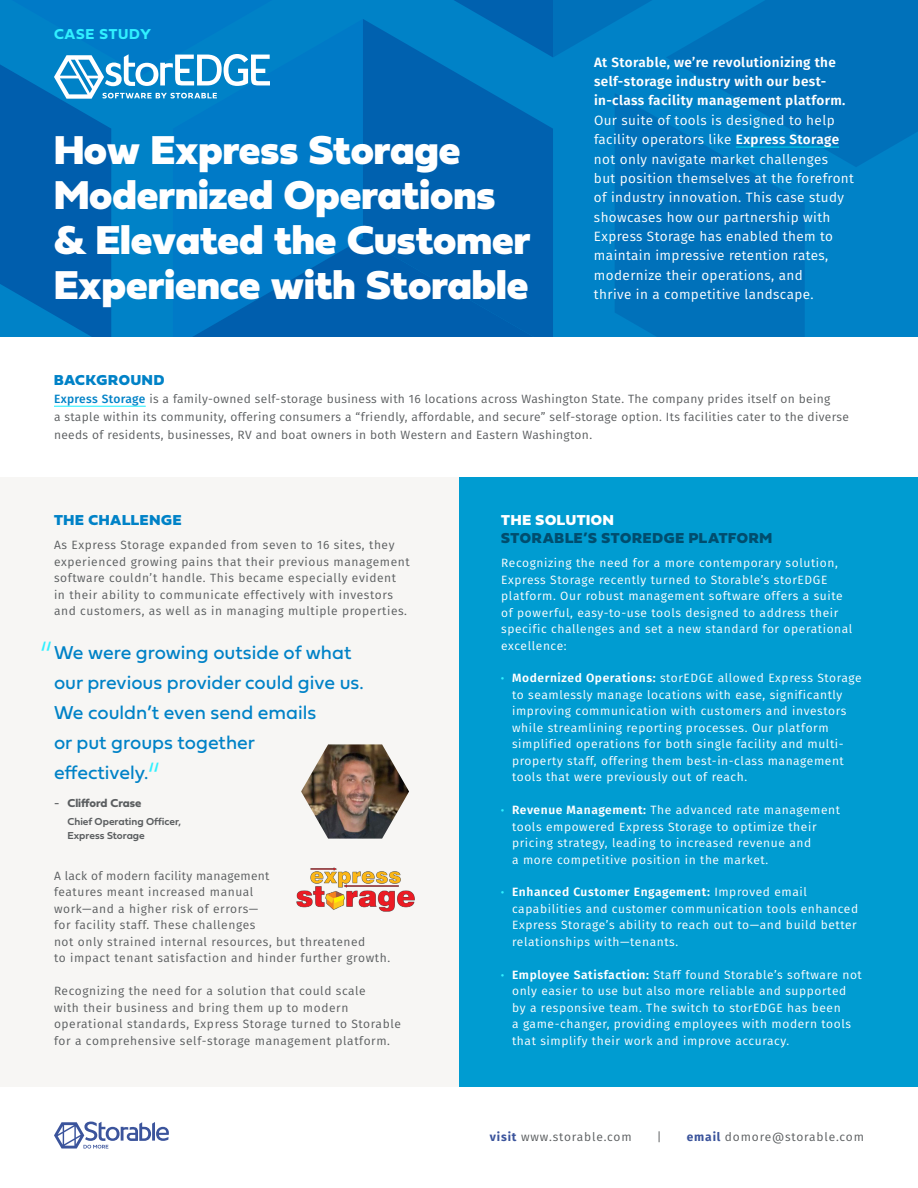
<style>
.page{position:relative;width:918px;height:1188px;background:#fff}
.page>*{position:absolute;margin:0;border:0;box-sizing:border-box;transform-origin:0 0}
.t1{font:45px "Fieldwork Geo Hair";color:#30f0ff}
.t2{font:42px/45px "Fieldwork Geo Black";color:#fff}
.t3{font:19.5px/30px "Fieldwork Geo Regular";color:#0082c7}
.t4{font:15px "Fieldwork Geo Black";letter-spacing:.035em;color:#004d6e}
.t5{font:15px "Fieldwork Geo Black";letter-spacing:.045em;color:#0082c7}
.t6{font:15px "Fieldwork Geo Black";letter-spacing:.035em;color:#fff}
.t7{font:15px "Fieldwork Geo Bold";letter-spacing:.05em;color:#30f0ff}
.t8{font:13.5px/19.4px "Fira Sans";letter-spacing:.03em;color:#fff}
.t9{font:600 13.5px/19.4px "Fira Sans";letter-spacing:.03em;color:#fff}
.t10{font:12px/16.5px "Fira Sans";letter-spacing:.05em;color:#fff}
.t11{font:12px/16.5px "Fira Sans";letter-spacing:.05em;color:#5b5e60}
.t12{font:12px/18px "Fira Sans";letter-spacing:.03em;color:#5b5e60}
.t13{font:12px "Fira Sans";letter-spacing:.07em;color:#5b5e60}
.t14{font:12px "Fieldwork Geo Bold";color:#5b5e60}
.t15{font:10.5px/13.5px "Fieldwork Geo Demibold";color:#5b5e60}
.s1{font-weight:600}
.s2{font-weight:500;color:#0082c7}
.s3{font-family:"Fieldwork Geo Regular"}
.s4{font-weight:800;color:#30f0ff}
.s5{font-weight:700;color:#3b549c}
</style>
<div class="page">
<svg style="left:54px;top:1122px;width:115px;height:27px"></svg>
<div style="left:363px;top:167px;width:190px;height:71px;background:#0061af"></div>
<div style="left:332px;top:19px;width:31px;height:219px;background:#007ac7"></div>
<div style="left:332px;top:238px;width:221px;height:99px;background:#005ead"></div>
<svg style="left:363px;top:0;width:191px;height:167px;background:#006cb7"></svg>
<div style="left:554px;top:0;width:364px;height:337px;background:linear-gradient(to right,#007ac1,#0077bf)"></div>
<svg style="left:0;top:0;width:332px;height:337px;background:#0778c1"></svg>
<hr style="left:736px;top:146px;width:103px;height:2px;background:#00bade">
<div style="left:0;top:477px;width:459px;height:610px;background:#f7f6f4"></div>
<div style="left:459px;top:477px;width:459px;height:610px;background:#009cd1"></div>
<hr style="left:54px;top:406px;width:92px;height:1px;background:#30f0ff">
<img style="left:301px;top:744px;width:108px;height:95px">
<img style="left:296px;top:867px;width:119px;height:45px">
<p class="t7" style="left:54px;top:23px;width:99px">CASE STUDY</p>
<h2 class="t2" style="left:54px;top:124px;width:478px">How Express Storage<br>Modernized Operations &amp; Elevated the Customer<br>Experience with Storable</h2>
<p class="t9" style="left:594px;top:51px;width:253px">At Storable, we’re revolutionizing the self-storage industry with our best&shy;in-class facility management platform.</p>
<p class="t8" style="left:594px;top:110px;width:262px">Our suite of tools is designed to help facility operators like <span class="s1">Express Storage </span>not only navigate market challenges<br>but position themselves at the forefront of industry innovation. This case study showcases how our partnership with Express Storage has enabled them to maintain impressive retention rates, modernize their operations, and<br>thrive in a competitive landscape.</p>
<p class="t5" style="left:54px;top:367px;width:112px">BACKGROUND</p>
<p class="t12" style="left:54px;top:390px;width:796px"><span class="s2">Express Storage</span> is a family-owned self-storage business with 16 locations across Washington State. The company prides itself on being<br>a staple within its community, offering consumers a “friendly, affordable, and secure” self-storage option. Its facilities cater to the diverse needs of residents, businesses, RV and boat owners in both Western and Eastern Washington.</p>
<p class="t5" style="left:54px;top:507px;width:129px">THE CHALLENGE</p>
<p class="t11" style="left:54px;top:537px;width:342px">As Express Storage expanded from seven to 16 sites, they</p>
<p class="t11" style="left:54px;top:553px;width:357px">experienced growing pains that their previous management software couldn’t handle. This became especially evident in their ability to communicate effectively with investors and customers, as well as in managing multiple properties.</p>
<h1 class="t1" style="left:39px;top:622px;width:15px">“</h1>
<h3 class="t3" style="left:54px;top:636px;width:311px">We were growing outside of what our previous provider could give us.<br>We couldn’t even send emails<br>or put groups together<br>effectively.</h3>
<h1 class="t1" style="left:147px;top:743px;width:15px">“</h1>
<p class="t14" style="left:54px;top:794px;width:89px"><span class="s3">-</span> Clifford Crase</p>
<p class="t15" style="left:68px;top:814px;width:115px">Chief Operating Officer,<br>Express Storage</p>
<p class="t11" style="left:54px;top:867px;width:338px">A lack of modern facility management<br>features meant increased manual<br>work—and a higher risk of errors—<br>for facility staff. These challenges<br>not only strained internal resources, but threatened<br>to impact tenant satisfaction and hinder further growth.</p>
<p class="t11" style="left:54px;top:982px;width:348px">Recognizing the need for a solution that could scale<br>with their business and bring them up to modern operational standards, Express Storage turned to Storable for a comprehensive self-storage management platform.</p>
<p class="t6" style="left:501px;top:507px;width:114px">THE SOLUTION</p>
<p class="t4" style="left:501px;top:525px;width:272px">STORABLE’S STOREDGE PLATFORM</p>
<p class="t10" style="left:501px;top:555px;width:353px">Recognizing the need for a more contemporary solution, Express Storage recently turned to Storable’s storEDGE platform. Our robust management software offers a suite of powerful, easy-to-use tools designed to address their specific challenges and set a new standard for operational excellence:</p>
<p class="t10" style="left:512px;top:670px;width:351px;text-indent:-11px"><span class="s4">·</span> <span class="s1">Modernized Operations:</span> storEDGE allowed Express Storage to seamlessly manage locations with ease, significantly improving communication with customers and investors while streamlining reporting processes. Our platform simplified operations for both single facility and multi&shy;property staff, offering them best-in-class management tools that were previously out of reach.</p>
<p class="t10" style="left:512px;top:801px;width:330px;text-indent:-11px"><span class="s4">·</span> <span class="s1">Revenue Management:</span> The advanced rate management tools empowered Express Storage to optimize their pricing strategy, leading to increased revenue and<br>a more competitive position in the market.</p>
<p class="t10" style="left:512px;top:884px;width:348px;text-indent:-11px"><span class="s4">·</span> <span class="s1">Enhanced Customer Engagement:</span> Improved email capabilities and customer communication tools enhanced Express Storage’s ability to reach out to—and build better relationships with—tenants.</p>
<p class="t10" style="left:512px;top:966px;width:351px;text-indent:-11px"><span class="s4">·</span> <span class="s1">Employee Satisfaction:</span> Staff found Storable’s software not only easier to use but also more reliable and supported by a responsive team. The switch to storEDGE has been<br>a game-changer, providing employees with modern tools that simplify their work and improve accuracy.</p>
<p class="t13" style="left:490px;top:1128px;width:143px"><span class="s5">visit</span> www.storable.com</p>
<p class="t11" style="left:657px;top:1128px;width:6px">|</p>
<p class="t13" style="left:687px;top:1128px;width:179px"><span class="s5">email</span> domore@storable.com</p>
</div>
